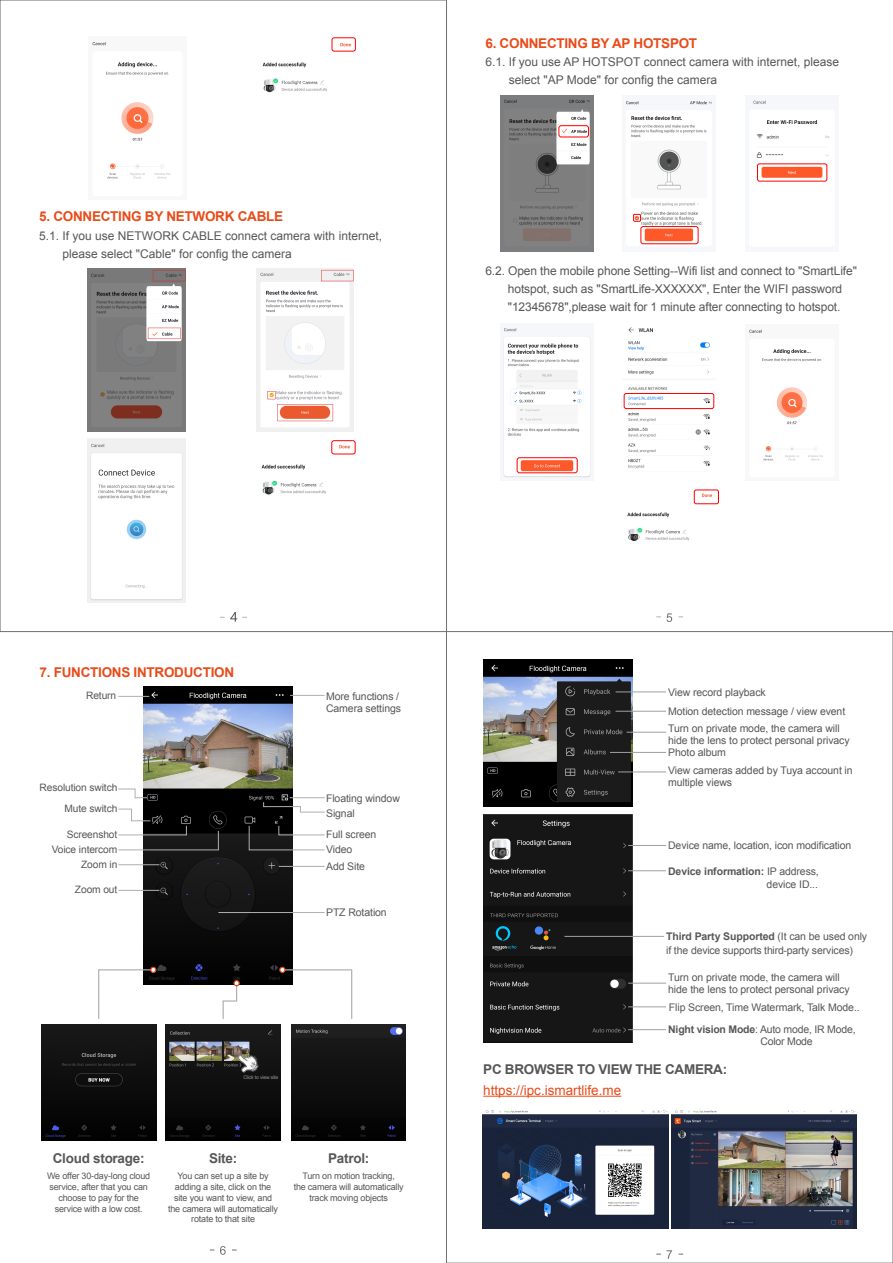
<style>
.page{position:relative;width:893px;height:1263px;background:#fff}
.page>*{position:absolute;margin:0;border:0;box-sizing:border-box;transform-origin:0 0}
.t1{font:700 13.5px "Arial";letter-spacing:-.02em;color:#e94b19}
.t2{font:700 13.5px "Arial";letter-spacing:-.02em;color:#585757}
.t3{font:13.5px "Arial";color:#e94b19}
.t4{font:12px/18px "Arial";color:#585757}
.t5{font:10.5px/12px "Arial";letter-spacing:-.01em;color:#585757}
.t6{font:10.2px/20.7px "Arial";letter-spacing:-.01em;color:#585757;text-align:right}
.t7{font:9px/10.8px "Arial";letter-spacing:-.02em;color:#585757;text-align:center}
.t8{font:4.95px "Arial";letter-spacing:-.02em;color:#9b9b9b}
.s1{font-weight:700}
</style>
<div class="page">
<img style="left:41px;top:1025px;width:115px;height:116px">
<img style="left:144px;top:687px;width:149px;height:297px">
<img style="left:627px;top:489px;width:88px;height:131px">
<img style="left:503px;top:328px;width:88px;height:150px">
<img style="left:291px;top:1025px;width:115px;height:116px">
<img style="left:166px;top:1025px;width:115px;height:116px">
<img style="left:262px;top:37px;width:92px;height:56px">
<svg style="left:667px;top:1250px;width:5px;height:9px"></svg>
<svg style="left:220px;top:612px;width:27px;height:10px"></svg>
<svg style="left:656px;top:613px;width:16px;height:9px"></svg>
<svg style="left:220px;top:1246px;width:6px;height:9px"></svg>
<hr style="left:483px;top:1096px;width:138px;height:1px;background:#e94b19">
<img style="left:92px;top:41px;width:78px;height:138px">
<hr style="left:290px;top:695px;width:35px;height:1px;background:#afafaf">
<hr style="left:118px;top:696px;width:31px;height:1px;background:#afafaf">
<svg style="left:118px;top:789px;width:29px;height:9px"></svg>
<hr style="left:118px;top:864px;width:41px;height:1px;background:#afafaf">
<hr style="left:118px;top:890px;width:41px;height:1px;background:#afafaf">
<svg style="left:118px;top:809px;width:101px;height:41px"></svg>
<svg style="left:249px;top:825px;width:76px;height:25px"></svg>
<hr style="left:279px;top:866px;width:46px;height:1px;background:#afafaf">
<hr style="left:218px;top:912px;width:107px;height:1px;background:#afafaf">
<svg style="left:263px;top:802px;width:62px;height:10px"></svg>
<hr style="left:290px;top:797px;width:35px;height:1px;background:#afafaf">
<img style="left:233px;top:1047px;width:30px;height:31px">
<div style="left:332px;top:38px;width:24px;height:13px;border:1px solid #f00;border-radius:2px"></div>
<img style="left:261px;top:440px;width:92px;height:55px">
<div style="left:332px;top:440px;width:23px;height:14px;border:1px solid #f00;border-radius:2px"></div>
<img style="left:88px;top:268px;width:98px;height:164px">
<img style="left:256px;top:268px;width:98px;height:164px">
<img style="left:88px;top:439px;width:98px;height:163px">
<img style="left:671px;top:1110px;width:186px;height:119px">
<img style="left:483px;top:1110px;width:185px;height:119px">
<img style="left:626px;top:100px;width:86px;height:145px">
<img style="left:500px;top:95px;width:94px;height:157px">
<img style="left:753px;top:100px;width:77px;height:82px">
<img style="left:623px;top:327px;width:92px;height:142px">
<img style="left:749px;top:329px;width:74px;height:132px">
<div style="left:694px;top:490px;width:25px;height:14px;border:1px solid #f00;border-radius:2px"></div>
<div style="left:559px;top:125px;width:30px;height:12px;border:1px solid #f00;border-radius:2px"></div>
<div style="left:633px;top:214px;width:8px;height:7px;border:1px solid #f00"></div>
<div style="left:641px;top:226px;width:57px;height:18px;border:1px solid #f00;border-radius:2px"></div>
<div style="left:757px;top:164px;width:70px;height:17px;border:1px solid #f00;border-radius:2px"></div>
<div style="left:624px;top:393px;width:90px;height:16px;border:1px solid #f00;border-radius:2px"></div>
<div style="left:517px;top:457px;width:60px;height:16px;border:1px solid #f00;border-radius:2px"></div>
<svg style="left:98px;top:967px;width:58px;height:52px"></svg>
<svg style="left:280px;top:967px;width:73px;height:52px"></svg>
<div style="left:279px;top:967px;width:7px;height:6px;border:1px solid #dc4a1d;border-radius:50%"></div>
<svg style="left:222px;top:981px;width:17px;height:38px"></svg>
<div style="left:233px;top:980px;width:7px;height:6px;border:1px solid #dc4a1d;border-radius:50%"></div>
<img style="left:484px;top:659px;width:149px;height:147px">
<img style="left:484px;top:814px;width:149px;height:228px">
<hr style="left:628px;top:845px;width:38px;height:1px;background:#a0a0a0">
<hr style="left:615px;top:692px;width:51px;height:1px;background:#a0a0a0">
<hr style="left:615px;top:711px;width:51px;height:1px;background:#a0a0a0">
<hr style="left:610px;top:752px;width:56px;height:1px;background:#a0a0a0">
<hr style="left:618px;top:772px;width:48px;height:1px;background:#a0a0a0">
<hr style="left:627px;top:732px;width:39px;height:1px;background:#a0a0a0">
<hr style="left:628px;top:870px;width:38px;height:1px;background:#a0a0a0">
<hr style="left:628px;top:983px;width:38px;height:1px;background:#a0a0a0">
<hr style="left:628px;top:1006px;width:38px;height:1px;background:#a0a0a0">
<hr style="left:628px;top:1029px;width:38px;height:1px;background:#a0a0a0">
<hr style="left:564px;top:936px;width:100px;height:1px;background:#a0a0a0">
<p class="t1" style="left:39px;top:207px;width:245px">5. CONNECTING BY NETWORK CABLE</p>
<p class="t4" style="left:63px;top:226px;width:321px;text-indent:-23px">5.1. If you use NETWORK CABLE connect camera with internet, please select "Cable" for config the camera</p>
<p class="t1" style="left:485px;top:34px;width:213px">6. CONNECTING BY AP HOTSPOT</p>
<p class="t4" style="left:509px;top:53px;width:332px;text-indent:-23px">6.1. If you use AP HOTSPOT connect camera with internet, please select "AP Mode" for config the camera</p>
<p class="t4" style="left:508px;top:262px;width:350px;text-indent:-23px">6.2. Open the mobile phone Setting--Wifi list and connect to "SmartLife" hotspot, such as "SmartLife-XXXXXX", Enter the WIFI password "12345678",please wait for 1 minute after connecting to hotspot.</p>
<p class="t1" style="left:40px;top:663px;width:196px">7. FUNCTIONS INTRODUCTION</p>
<p class="t6" style="left:86px;top:685px;width:32px">Return</p>
<p class="t6" style="left:40px;top:777px;width:79px">Resolution switch<br>Mute switch</p>
<p class="t6" style="left:67px;top:824px;width:52px">Screenshot</p>
<p class="t6" style="left:81px;top:854px;width:38px">Zoom in</p>
<p class="t6" style="left:75px;top:879px;width:44px">Zoom out</p>
<p class="t6" style="left:52px;top:839px;width:67px">Voice intercom</p>
<p class="t5" style="left:326px;top:690px;width:76px">More functions /<br>Camera settings</p>
<p class="t5" style="left:326px;top:793px;width:75px">Floating window</p>
<p class="t5" style="left:326px;top:807px;width:30px">Signal</p>
<p class="t5" style="left:326px;top:844px;width:28px">Video</p>
<p class="t5" style="left:326px;top:829px;width:52px">Full screen</p>
<p class="t5" style="left:326px;top:860px;width:40px">Add Site</p>
<p class="t5" style="left:326px;top:906px;width:62px">PTZ Rotation</p>
<p class="t8" style="left:243px;top:1073px;width:36px">Click to view site</p>
<p class="t2" style="left:53px;top:1149px;width:93px">Cloud storage:</p>
<p class="t7" style="left:47px;top:1170px;width:105px">We offer 30-day-long cloud service, after that you can choose to pay for the service with a low cost.</p>
<p class="t2" style="left:209px;top:1149px;width:30px">Site:</p>
<p class="t7" style="left:168px;top:1170px;width:111px">You can set up a site by adding a site, click on the site you want to view, and the camera will automatically rotate to that site</p>
<p class="t2" style="left:328px;top:1149px;width:43px">Patrol:</p>
<p class="t7" style="left:294px;top:1170px;width:111px">Turn on motion tracking,<br>the camera will automatically track moving objects</p>
<p class="t5" style="left:668px;top:682px;width:179px;line-height:19.4px">View record playback<br>Motion detection message / view event</p>
<p class="t5" style="left:668px;top:744px;width:186px;line-height:18px">Photo album<br>View cameras added by Tuya account in</p>
<p class="t5" style="left:668px;top:777px;width:65px">multiple views</p>
<p class="t5" style="left:668px;top:722px;width:183px">Turn on private mode, the camera will hide the lens to protect personal privacy</p>
<p class="t5" style="left:668px;top:840px;width:185px">Device name, location, icon modification</p>
<p class="t5" style="left:668px;top:864px;width:152px;line-height:13.6px;text-align:right"><span class="s1">Device information:</span> IP address, device ID...</p>
<p class="t5" style="left:666px;top:930px;width:203px;line-height:13.6px"><span class="s1">Third Party Supported</span> (It can be used only if the device supports third-party services)</p>
<p class="t5" style="left:668px;top:971px;width:183px">Turn on private mode, the camera will hide the lens to protect personal privacy</p>
<p class="t5" style="left:668px;top:997px;width:193px;line-height:22px">Flip Screen, Time Watermark, Talk Mode..<br><span class="s1">Night vision Mode</span>: Auto mode, IR Mode,</p>
<p class="t5" style="left:760px;top:1036px;width:54px">Color Mode</p>
<p class="t2" style="left:483px;top:1060px;width:245px">PC BROWSER TO VIEW THE CAMERA:</p>
<p class="t3" style="left:483px;top:1081px;width:140px">https://ipc.ismartlife.me</p>
</div>
